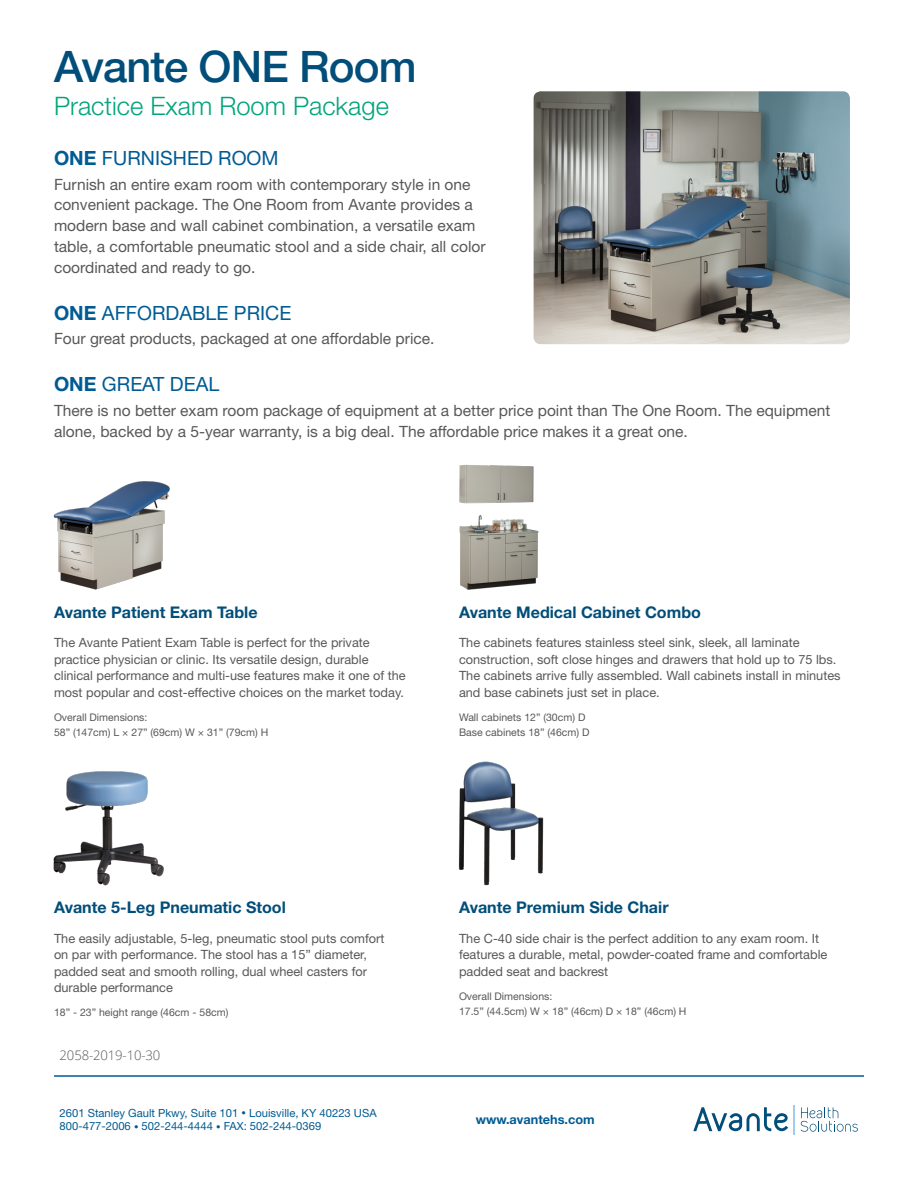
<style>
.page{position:relative;width:918px;height:1188px;background:#fff}
.page>*{position:absolute;margin:0;border:0;box-sizing:border-box;transform-origin:0 0}
.t1{font:500 43.5px "Helvetica Neue LT Std";letter-spacing:-.02em;color:#004e79}
.t2{font:300 25.5px "Helvetica Neue LT Std";color:#00a57a}
.t3{font:19.65px "Helvetica Neue LT Std";color:#005b94}
.t4{font:700 16.05px "Helvetica Neue LT Std";color:#004e79}
.t5{font:15.6px/20.7px "Helvetica Neue LT Std";color:#58585a}
.t6{font:300 13.2px "Open Sans";letter-spacing:-.01em;color:#58585a}
.t7{font:12.75px/16.5px "Helvetica Neue LT Std";color:#58585a}
.t8{font:700 12.75px "Helvetica Neue LT Std";color:#005b94}
.t9{font:11.25px/13.5px "Helvetica Neue LT Std";color:#005b94}
.t10{font:10.5px/15px "Helvetica Neue LT Std";color:#58585a}
.s1{font-weight:700}
.s2{font-size:9px}
</style>
<div class="page">
<hr style="left:54px;top:1075px;width:810px;height:2px;background:#005b94">
<svg style="left:801px;top:1107px;width:57px;height:25px"></svg>
<hr style="left:793px;top:1105px;width:2px;height:29px;background:#98c7e9">
<svg style="left:693px;top:1107px;width:95px;height:24px"></svg>
<img style="left:53px;top:481px;width:117px;height:109px">
<img style="left:459px;top:464px;width:80px;height:126px">
<img style="left:53px;top:771px;width:111px;height:115px">
<img style="left:458px;top:761px;width:86px;height:125px">
<img style="left:534px;top:91px;width:316px;height:253px">
<h1 class="t1" style="left:54px;top:41px;width:364px">Avante ONE Room</h1>
<h2 class="t2" style="left:54px;top:90px;width:336px">Practice Exam Room Package</h2>
<h3 class="t3" style="left:54px;top:146px;width:226px"><span class="s1">ONE</span> FURNISHED ROOM</h3>
<p class="t5" style="left:54px;top:173px;width:433px">Furnish an entire exam room with contemporary style in one convenient package. The One Room from Avante provides a modern base and wall cabinet combination, a versatile exam table, a comfortable pneumatic stool and a side chair, all color coordinated and ready to go.</p>
<h3 class="t3" style="left:54px;top:301px;width:239px"><span class="s1">ONE</span> AFFORDABLE PRICE</h3>
<p class="t5" style="left:54px;top:328px;width:382px">Four great products, packaged at one affordable price.</p>
<h3 class="t3" style="left:54px;top:373px;width:167px"><span class="s1">ONE</span> GREAT DEAL</h3>
<p class="t5" style="left:54px;top:400px;width:778px">There is no better exam room package of equipment at a better price point than The One Room. The equipment alone, backed by a 5-year warranty, is a big deal. The affordable price makes it a great one.</p>
<p class="t4" style="left:54px;top:602px;width:205px">Avante Patient Exam Table</p>
<p class="t4" style="left:459px;top:602px;width:244px">Avante Medical Cabinet Combo</p>
<p class="t7" style="left:54px;top:634px;width:353px">The Avante Patient Exam Table is perfect for the private practice physician or clinic. Its versatile design, durable clinical performance and multi-use features make it one of the most popular and cost-effective choices on the market today.</p>
<p class="t10" style="left:54px;top:709px;width:216px">Overall Dimensions:<br>58” (147cm) L × 27” (69cm) W × 31” (79cm) H</p>
<p class="t7" style="left:459px;top:634px;width:383px">The cabinets features stainless steel sink, sleek, all laminate construction, soft close hinges and drawers that hold up to 75 lbs.<br>The cabinets arrive fully assembled. Wall cabinets install in minutes and base cabinets just set in place.</p>
<p class="t10" style="left:459px;top:709px;width:132px">Wall cabinets 12” (30cm) D<br>Base cabinets 18” (46cm) D</p>
<p class="t4" style="left:54px;top:898px;width:233px">Avante 5-Leg Pneumatic Stool</p>
<p class="t4" style="left:459px;top:898px;width:211px">Avante Premium Side Chair</p>
<p class="t7" style="left:54px;top:930px;width:332px">The easily adjustable, 5-leg, pneumatic stool puts comfort on par with performance. The stool has a 15” diameter, padded seat and smooth rolling, dual wheel casters for durable performance</p>
<p class="t10" style="left:54px;top:1005px;width:176px">18” - 23” height range (46cm - 58cm)</p>
<p class="t6" style="left:60px;top:1046px;width:102px">2058-2019-10-30</p>
<p class="t7" style="left:459px;top:930px;width:370px">The C-40 side chair is the perfect addition to any exam room. It features a durable, metal, powder-coated frame and comfortable padded seat and backrest</p>
<p class="t10" style="left:459px;top:988px;width:229px">Overall Dimensions:<br>17.5” (44.5cm) W × 18” (46cm) D × 18” (46cm) H</p>
<p class="t9" style="left:60px;top:1106px;width:319px">2601 Stanley Gault Pkwy, Suite 101 <span class="s2">•</span> Louisville, KY 40223 USA<br>800-477-2006 <span class="s2">•</span> 502-244-4444 <span class="s2">•</span> FAX: 502-244-0369</p>
<p class="t8" style="left:476px;top:1112px;width:121px">www.avantehs.com</p>
</div>
